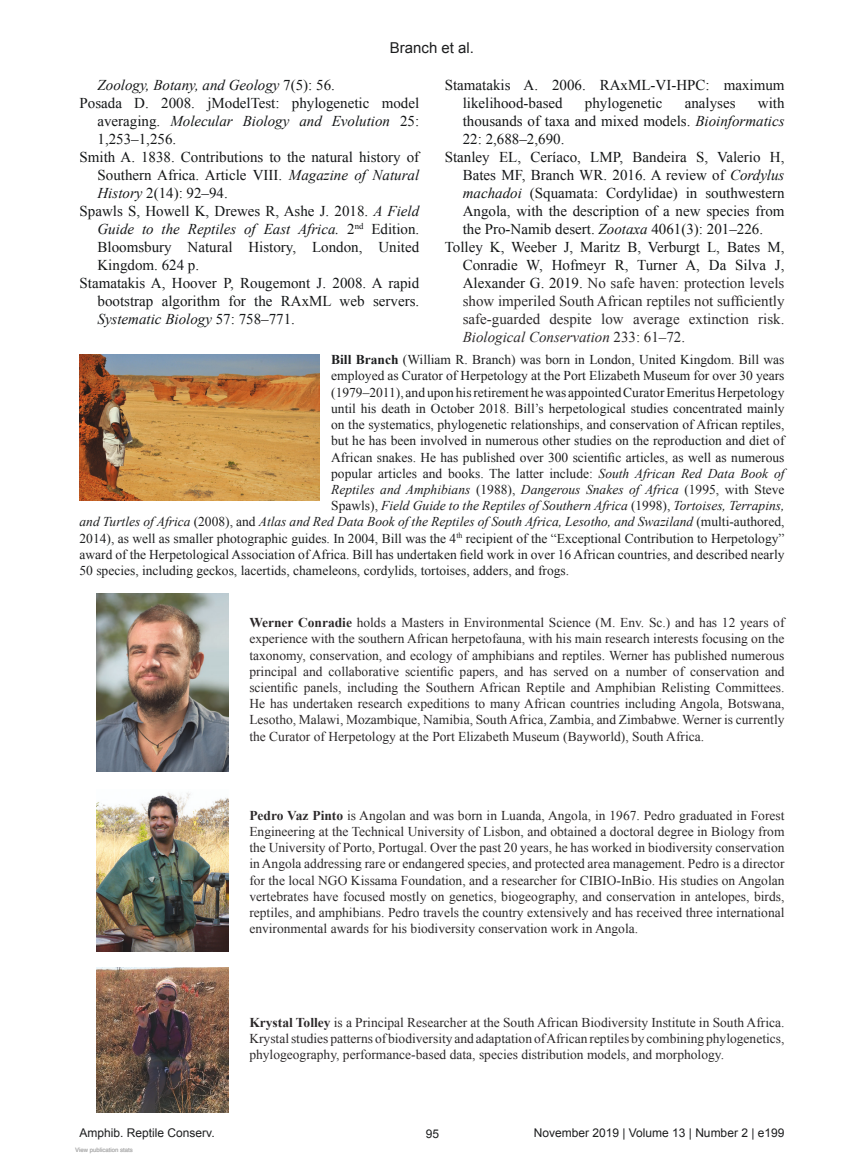
<style>
.page{position:relative;width:864px;height:1160px;background:#fff}
.page>*{position:absolute;margin:0;border:0;box-sizing:border-box;transform-origin:0 0}
.t1{font:15px/18px "Times New Roman";color:#141617}
.t2{font:italic 15px "Times New Roman";color:#141617}
.t3{font:15px "Times New Roman";color:#2c292a}
.t4{font:italic 15px "Times New Roman";color:#2c292a}
.t5{font:15px "Arial";color:#1d1e1f}
.t6{font:13.5px/16.2px "Times New Roman";color:#2c292a;text-align:justify}
.t7{font:13.5px "Times New Roman";color:#1d1e1f}
.t8{font:italic 13.5px "Times New Roman";color:#1d1e1f}
.t9{font:12px "Arial";color:#1d1e1f}
.t10{font:6px "Helvetica";color:#b4b4b4}
.s1{font-style:normal}
.s2{font-style:italic}
.s3{color:#141617}
.s4{font-weight:700}
</style>
<div class="page">
<img style="left:80px;top:355px;width:240px;height:145px">
<img style="left:96px;top:594px;width:133px;height:177px">
<img style="left:96px;top:792px;width:133px;height:160px">
<img style="left:96px;top:967px;width:133px;height:145px">
<p class="t5" style="left:390px;top:39px;width:86px">Branch et al.</p>
<p class="t2" style="left:98px;top:77px;width:239px">Zoology, Botany, and Geology <span class="s1">7(5): 56.</span></p>
<p class="t1" style="left:80px;top:94px;width:341px">Posada D. 2008. jModelTest: phylogenetic model</p>
<p class="t2" style="left:98px;top:113px;width:323px"><span class="s1">averaging.</span> Molecular Biology and Evolution <span class="s1">25:</span></p>
<p class="t1" style="left:98px;top:130px;width:80px">1,253–1,256.</p>
<p class="t1" style="left:80px;top:148px;width:341px">Smith A. 1838. Contributions to the natural history of</p>
<p class="t1" style="left:98px;top:166px;width:323px">Southern Africa. Article VIII. <span class="s2">Magazine of Natural</span></p>
<p class="t1" style="left:98px;top:184px;width:132px"><span class="s2">History</span> 2(14): 92–94.</p>
<p class="t1" style="left:80px;top:202px;width:341px">Spawls S, Howell K, Drewes R, Ashe J. 2018. <span class="s2">A Field</span></p>
<p class="t2" style="left:98px;top:221px;width:323px">Guide to the Reptiles of East Africa. <span class="s1">2</span><sup>nd</sup> <span class="s1">Edition.</span></p>
<p class="t1" style="left:98px;top:238px;width:323px">Bloomsbury Natural History, London, United</p>
<p class="t1" style="left:98px;top:256px;width:103px">Kingdom. 624 p.</p>
<p class="t1" style="left:80px;top:274px;width:341px">Stamatakis A, Hoover P, Rougemont J. 2008. A rapid</p>
<p class="t1" style="left:98px;top:292px;width:323px">bootstrap algorithm for the RAxML web servers.</p>
<p class="t2" style="left:98px;top:311px;width:199px">Systematic Biology <span class="s1">57: 758–771.</span></p>
<p class="t1" style="left:463px;top:76px;width:323px;text-indent:-18px">Stamatakis A. 2006. RAxML-VI-HPC: maximum likelihood-based</p>
<p class="t1" style="left:585px;top:94px;width:79px">phylogenetic</p>
<p class="t1" style="left:685px;top:94px;width:52px">analyses</p>
<p class="t1" style="left:758px;top:94px;width:28px">with</p>
<p class="t1" style="left:463px;top:112px;width:323px">thousands of taxa and mixed models. <span class="s2">Bioinformatics</span></p>
<p class="t1" style="left:463px;top:130px;width:103px">22: 2,688–2,690.</p>
<p class="t1" style="left:445px;top:148px;width:341px">Stanley EL, Ceríaco, LMP, Bandeira S, Valerio H,</p>
<p class="t1" style="left:463px;top:166px;width:323px">Bates MF, Branch WR. 2016. A review of <span class="s2">Cordylus</span></p>
<p class="t1" style="left:463px;top:184px;width:323px"><span class="s2">machadoi</span> (Squamata: Cordylidae) in southwestern</p>
<p class="t1" style="left:463px;top:202px;width:323px">Angola, with the description of a new species from</p>
<p class="t1" style="left:463px;top:220px;width:302px">the Pro-Namib desert. <span class="s2">Zootaxa</span> 4061(3): 201–226.</p>
<p class="t1" style="left:445px;top:238px;width:341px">Tolley K, Weeber J, Maritz B, Verburgt L, Bates M,</p>
<p class="t1" style="left:463px;top:256px;width:323px">Conradie W, Hofmeyr R, Turner A, Da Silva J,</p>
<p class="t3" style="left:463px;top:275px;width:323px"><span class="s3">Alexander G. 2019.</span> No safe haven: protection levels</p>
<p class="t3" style="left:463px;top:293px;width:323px">show imperiled South African reptiles not sufficiently</p>
<p class="t3" style="left:463px;top:311px;width:323px">safe-guarded despite low average extinction risk.</p>
<p class="t4" style="left:463px;top:329px;width:224px">Biological Conservation <span class="s1">233: 61–72.</span></p>
<p class="t7" style="left:331px;top:352px;width:455px"><span class="s4">Bill Branch</span> (William R. Branch) was born in London, United Kingdom. Bill was</p>
<p class="t7" style="left:331px;top:368px;width:455px">employed as Curator of Herpetology at the Port Elizabeth Museum for over 30 years</p>
<p class="t7" style="left:331px;top:384px;width:455px">(1979–2011), and upon his retirement he was appointed Curator Emeritus Herpetology</p>
<p class="t7" style="left:331px;top:401px;width:455px">until his death in October 2018. Bill’s herpetological studies concentrated mainly</p>
<p class="t7" style="left:331px;top:417px;width:455px">on the systematics, phylogenetic relationships, and conservation of African reptiles,</p>
<p class="t7" style="left:331px;top:433px;width:455px">but he has been involved in numerous other studies on the reproduction and diet of</p>
<p class="t7" style="left:331px;top:449px;width:455px">African snakes. He has published over 300 scientific articles, as well as numerous</p>
<p class="t7" style="left:331px;top:465px;width:455px">popular articles and books. The latter include: <span class="s2">South African Red Data Book of</span></p>
<p class="t8" style="left:331px;top:482px;width:455px">Reptiles and Amphibians <span class="s1">(1988),</span> Dangerous Snakes of Africa <span class="s1">(1995, with Steve</span></p>
<p class="t8" style="left:331px;top:498px;width:455px"><span class="s1">Spawls),</span> Field Guide to the Reptiles of Southern Africa <span class="s1">(1998),</span> Tortoises, Terrapins,</p>
<p class="t8" style="left:80px;top:514px;width:707px">and Turtles of Africa <span class="s1">(2008), and</span> Atlas and Red Data Book of the Reptiles of South Africa, Lesotho, and Swaziland <span class="s1">(multi-authored,</span></p>
<p class="t7" style="left:80px;top:530px;width:707px">2014), as well as smaller photographic guides. In 2004, Bill was the 4<sup>th</sup> recipient of the “Exceptional Contribution to Herpetology”</p>
<p class="t7" style="left:80px;top:546px;width:707px">award of the Herpetological Association of Africa. Bill has undertaken field work in over 16 African countries, and described nearly</p>
<p class="t7" style="left:80px;top:563px;width:491px">50 species, including geckos, lacertids, chameleons, cordylids, tortoises, adders, and frogs.</p>
<p class="t6" style="left:249px;top:614px;width:537px"><span class="s4">Werner Conradie</span> holds a Masters in Environmental Science (M. Env. Sc.) and has 12 years of experience with the southern African herpetofauna, with his main research interests focusing on the taxonomy, conservation, and ecology of amphibians and reptiles. Werner has published numerous principal and collaborative scientific papers, and has served on a number of conservation and scientific panels, including the Southern African Reptile and Amphibian Relisting Committees.<br>He has undertaken research expeditions to many African countries including Angola, Botswana, Lesotho, Malawi, Mozambique, Namibia, South Africa, Zambia, and Zimbabwe. Werner is currently the Curator of Herpetology at the Port Elizabeth Museum (Bayworld), South Africa.</p>
<p class="t6" style="left:249px;top:807px;width:537px"><span class="s4">Pedro Vaz Pinto</span> is Angolan and was born in Luanda, Angola, in 1967. Pedro graduated in Forest Engineering at the Technical University of Lisbon, and obtained a doctoral degree in Biology from the University of Porto, Portugal. Over the past 20 years, he has worked in biodiversity conservation in Angola addressing rare or endangered species, and protected area management. Pedro is a director for the local NGO Kissama Foundation, and a researcher for CIBIO-InBio. His studies on Angolan vertebrates have focused mostly on genetics, biogeography, and conservation in antelopes, birds, reptiles, and amphibians. Pedro travels the country extensively and has received three international environmental awards for his biodiversity conservation work in Angola.</p>
<p class="t6" style="left:249px;top:1014px;width:537px"><span class="s4">Krystal Tolley</span> is a Principal Researcher at the South African Biodiversity Institute in South Africa.<br>Krystal studies patterns of biodiversity and adaptation of African reptiles by combining phylogenetics, phylogeography, performance-based data, species distribution models, and morphology.</p>
<p class="t9" style="left:80px;top:1126px;width:137px">Amphib. Reptile Conserv.</p>
<p class="t9" style="left:426px;top:1127px;width:15px">95</p>
<p class="t9" style="left:534px;top:1126px;width:252px">November 2019 | Volume 13 | Number 2 | e199</p>
<p class="t10" style="left:75px;top:1147px;width:59px">View publication stats</p>
</div>
